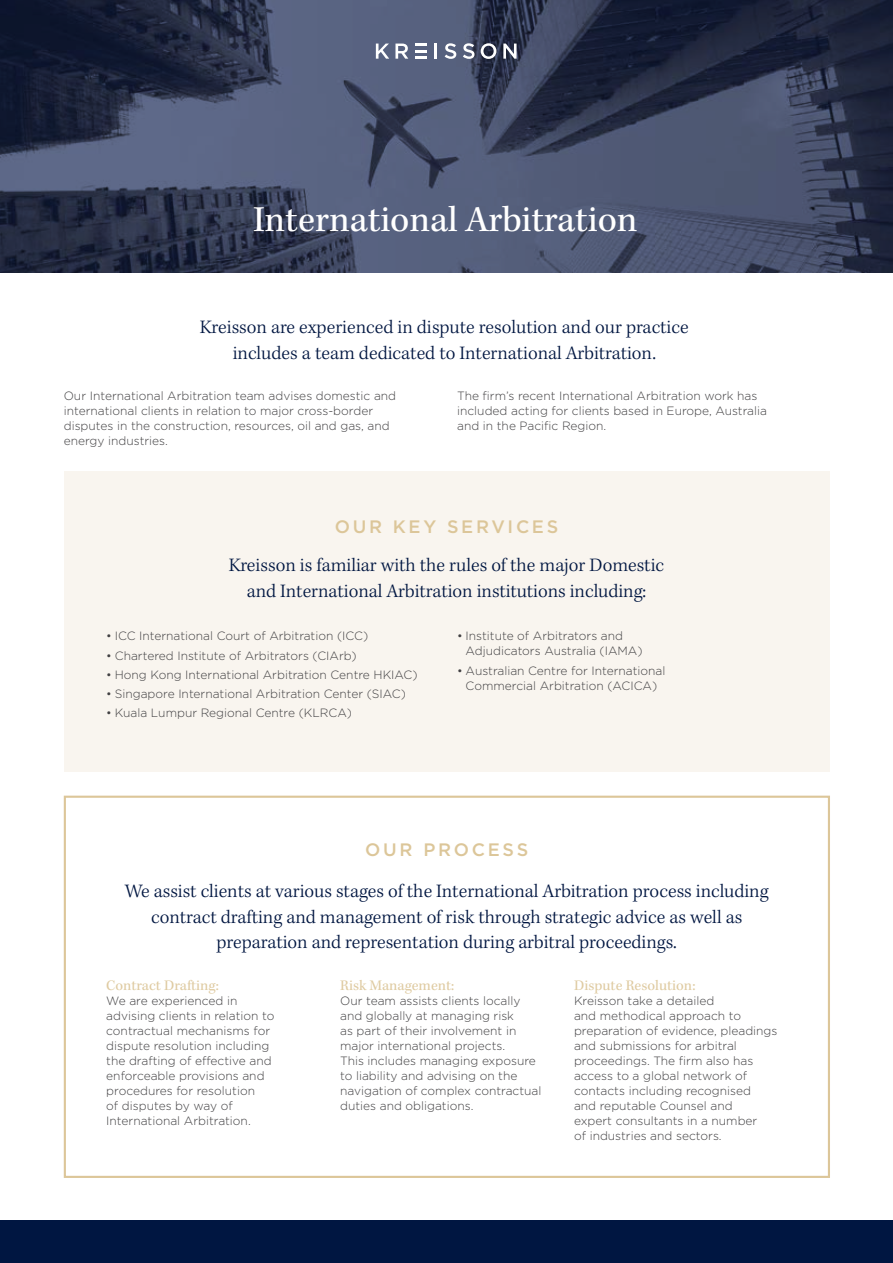
<style>
.page{position:relative;width:893px;height:1263px;background:#fff}
.page>*{position:absolute;margin:0;border:0;box-sizing:border-box;transform-origin:0 0}
.t1{font:37.5px "Kepler Std";color:#fff}
.t2{font:300 19.5px/25.5px "Kepler Std";color:#001641;text-align:center}
.t3{font:500 18px "Gotham";letter-spacing:.15em;color:#dcc699}
.t4{font:15px "Kepler Std";color:#dfcba2}
.t5{font:300 12px/15px "Gotham";color:#414042}
</style>
<div class="page">
<img style="left:0;top:0;width:893px;height:273px">
<svg style="left:376px;top:44px;width:13px;height:15px"></svg>
<svg style="left:395px;top:44px;width:13px;height:15px"></svg>
<svg style="left:435px;top:44px;width:2px;height:15px"></svg>
<svg style="left:445px;top:43px;width:11px;height:16px"></svg>
<svg style="left:463px;top:43px;width:11px;height:16px"></svg>
<svg style="left:481px;top:43px;width:15px;height:16px"></svg>
<svg style="left:503px;top:44px;width:14px;height:15px"></svg>
<svg style="left:415px;top:44px;width:11px;height:15px"></svg>
<div style="left:0;top:1220px;width:893px;height:43px;background:#001641"></div>
<div style="left:64px;top:471px;width:766px;height:301px;background:#f9f5ef"></div>
<div style="left:64px;top:796px;width:766px;height:382px;border:2px solid #dcc699"></div>
<h1 class="t1" style="left:253px;top:198px;width:386px">International Arbitration</h1>
<h2 class="t2" style="left:200px;top:315px;width:490px">Kreisson are experienced in dispute resolution and our practice includes a team dedicated to International Arbitration.</h2>
<p class="t5" style="left:64px;top:388px;width:334px">Our International Arbitration team advises domestic and international clients in relation to major cross-border disputes in the construction, resources, oil and gas, and energy industries.</p>
<p class="t5" style="left:457px;top:388px;width:311px">The firm’s recent International Arbitration work has included acting for clients based in Europe, Australia and in the Pacific Region.</p>
<h3 class="t3" style="left:335px;top:516px;width:225px">OUR KEY SERVICES</h3>
<h2 class="t2" style="left:229px;top:553px;width:437px">Kreisson is familiar with the rules of the major Domestic and International Arbitration institutions including:</h2>
<p class="t5" style="left:106px;top:628px;width:263px">• ICC International Court of Arbitration (ICC)</p>
<p class="t5" style="left:106px;top:648px;width:252px">• Chartered Institute of Arbitrators (CIArb)</p>
<p class="t5" style="left:106px;top:667px;width:313px">• Hong Kong International Arbitration Centre HKIAC)</p>
<p class="t5" style="left:106px;top:686px;width:301px">• Singapore International Arbitration Center (SIAC)</p>
<p class="t5" style="left:106px;top:705px;width:247px">• Kuala Lumpur Regional Centre (KLRCA)</p>
<p class="t5" style="left:466px;top:628px;width:178px;text-indent:-9px">• Institute of Arbitrators and<br>Adjudicators Australia (IAMA)</p>
<p class="t5" style="left:457px;top:663px;width:210px;text-align:center">• Australian Centre for International<br>Commercial Arbitration (ACICA)</p>
<h3 class="t3" style="left:365px;top:839px;width:164px">OUR PROCESS</h3>
<h2 class="t2" style="left:125px;top:879px;width:645px">We assist clients at various stages of the International Arbitration process including contract drafting and management of risk through strategic advice as well as preparation and representation during arbitral proceedings.</h2>
<p class="t4" style="left:106px;top:977px;width:114px">Contract Drafting:</p>
<p class="t5" style="left:106px;top:993px;width:170px">We are experienced in advising clients in relation to contractual mechanisms for dispute resolution including the drafting of effective and enforceable provisions and procedures for resolution<br>of disputes by way of<br>International Arbitration.</p>
<p class="t4" style="left:340px;top:977px;width:116px">Risk Management:</p>
<p class="t5" style="left:340px;top:993px;width:203px">Our team assists clients locally and globally at managing risk<br>as part of their involvement in major international projects.<br>This includes managing exposure to liability and advising on the navigation of complex contractual duties and obligations.</p>
<p class="t4" style="left:574px;top:977px;width:123px">Dispute Resolution:</p>
<p class="t5" style="left:574px;top:993px;width:205px">Kreisson take a detailed<br>and methodical approach to preparation of evidence, pleadings and submissions for arbitral proceedings. The firm also has access to a global network of contacts including recognised<br>and reputable Counsel and<br>expert consultants in a number<br>of industries and sectors.</p>
</div>
